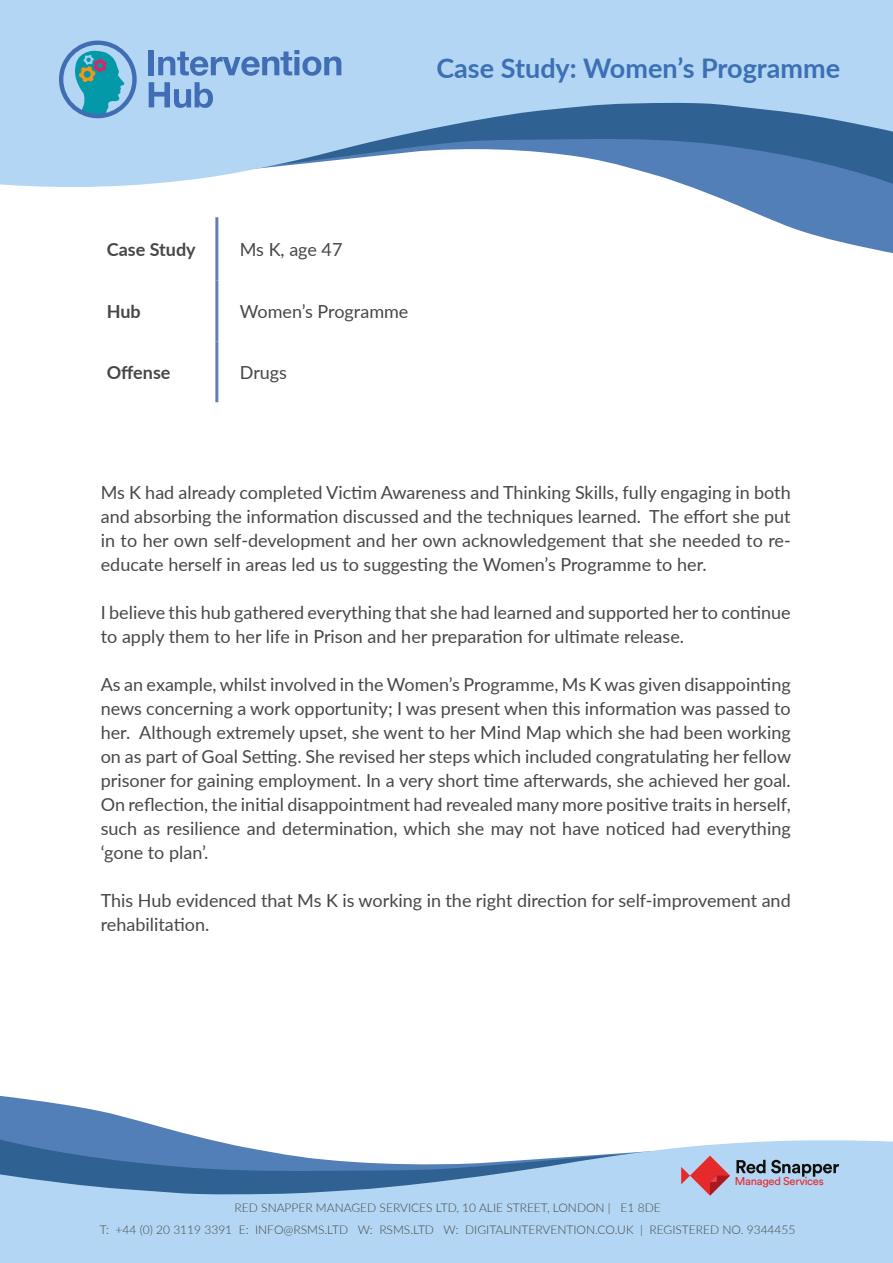
<style>
.page{position:relative;width:893px;height:1263px;background:#fff}
.page>*{position:absolute;margin:0;border:0;box-sizing:border-box;transform-origin:0 0}
.t1{font:700 27px "Lato";color:#3d6fb4}
.t2{font:18px/24px "Lato";color:#474747;text-align:justify}
.t3{font:700 18px "Lato";color:#474747}
.t4{font:300 12px/21.6px "Lato";color:#474747;text-align:center}
.t5{font:11.25px "Circular";letter-spacing:-.025em;color:#e6292a}
</style>
<div class="page">
<hr style="left:215px;top:217px;width:3px;height:63px;background:#5e80b5">
<hr style="left:215px;top:280px;width:3px;height:61px;background:#5e80b5">
<hr style="left:215px;top:341px;width:3px;height:61px;background:#5e80b5">
<svg style="left:215px;top:189px;width:678px;height:67px"></svg>
<svg style="left:0;top:0;width:893px;height:187px;background:#a2c5e4"></svg>
<svg style="left:0;top:1096px;width:203px;height:42px;fill:#537fb8"></svg>
<svg style="left:0;top:1140px;width:893px;height:123px;background:#a2c6e4"></svg>
<svg style="left:59px;top:41px;width:78px;height:77px;background:#68acc8"></svg>
<div style="left:149px;top:50px;width:5px;height:25px;background:#406db3"></div>
<svg style="left:158px;top:50px;width:183px;height:26px;background:#82aad8"></svg>
<svg style="left:149px;top:82px;width:64px;height:26px;background:#7ba3d4"></svg>
<svg style="left:736px;top:1160px;width:103px;height:17px;background:#7a91a2"></svg>
<svg style="left:681px;top:1155px;width:49px;height:40px;background:#c48798"></svg>
<h1 class="t1" style="left:436px;top:48px;width:405px">Case Study: Women’s Programme</h1>
<p class="t3" style="left:107px;top:236px;width:90px">Case Study</p>
<p class="t2" style="left:240px;top:237px;width:104px">Ms K, age 47</p>
<p class="t3" style="left:107px;top:298px;width:36px">Hub</p>
<p class="t2" style="left:240px;top:299px;width:170px">Women’s Programme</p>
<p class="t3" style="left:107px;top:359px;width:65px">Offense</p>
<p class="t2" style="left:240px;top:360px;width:49px">Drugs</p>
<p class="t2" style="left:101px;top:480px;width:691px">Ms K had already completed Victim Awareness and Thinking Skills, fully engaging in both and absorbing the information discussed and the techniques learned. The effort she put in to her own self-development and her own acknowledgement that she needed to re&shy;educate herself in areas led us to suggesting the Women’s Programme to her.</p>
<p class="t2" style="left:101px;top:600px;width:691px">I believe this hub gathered everything that she had learned and supported her to continue to apply them to her life in Prison and her preparation for ultimate release.</p>
<p class="t2" style="left:101px;top:672px;width:692px">As an example, whilst involved in the Women’s Programme, Ms K was given disappointing news concerning a work opportunity; I was present when this information was passed to her. Although extremely upset, she went to her Mind Map which she had been working on as part of Goal Setting. She revised her steps which included congratulating her fellow prisoner for gaining employment. In a very short time afterwards, she achieved her goal.<br>On reflection, the initial disappointment had revealed many more positive traits in herself, such as resilience and determination, which she may not have noticed had everything ‘gone to plan’.</p>
<p class="t2" style="left:101px;top:888px;width:691px">This Hub evidenced that Ms K is working in the right direction for self-improvement and rehabilitation.</p>
<p class="t5" style="left:735px;top:1174px;width:90px">Managed Services</p>
<p class="t4" style="left:100px;top:1197px;width:697px">RED SNAPPER MANAGED SERVICES LTD, 10 ALIE STREET, LONDON | E1 8DE<br>T: +44 (0) 20 3119 3391 E: INFO@RSMS.LTD W: RSMS.LTD W: DIGITALINTERVENTION.CO.UK | REGISTERED NO. 9344455</p>
</div>
